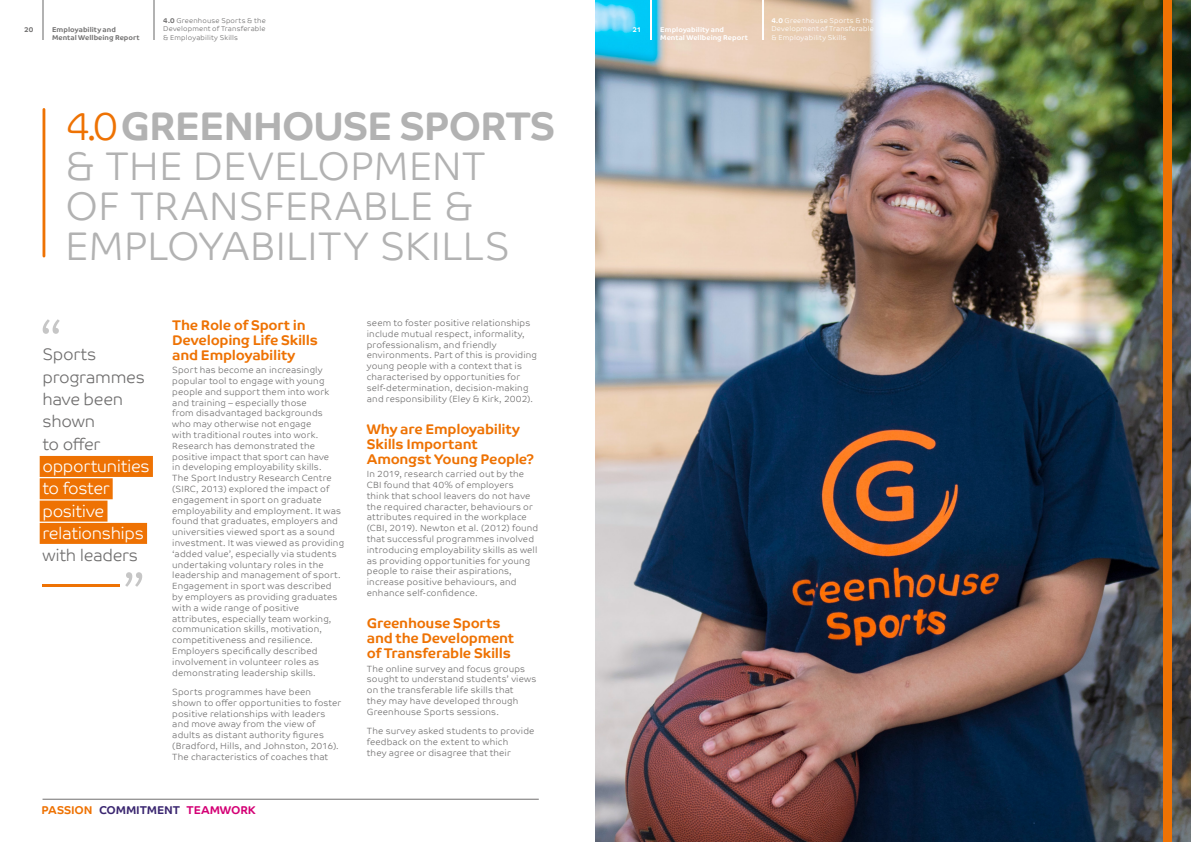
<style>
.page{position:relative;width:1191px;height:842px;background:#fff}
.page>*{position:absolute;margin:0;border:0;box-sizing:border-box;transform-origin:0 0}
.t1{font:300 40px/40px "Co Text";letter-spacing:-.005em;color:#b2b2b2}
.t2{font:300 16.7px/22.3px "Co Text";letter-spacing:-.02em;color:#706f6f}
.t3{font:300 16.7px/22.3px "Co Text";letter-spacing:-.02em;color:#fff}
.t4{font:700 14px/15px "Co Text";letter-spacing:-.02em;color:#ee7203}
.t5{font:700 11.4px "Co Text";letter-spacing:-.015em;color:#3a2670}
.t6{font:300 9px/10.8px "Co Text";letter-spacing:.015em;color:#706f6f}
.t7{font:300 7px/8.4px "Co Text";letter-spacing:.025em;color:#fff;text-align:justify}
.t8{font:300 7px/8.4px "Co Text";letter-spacing:.025em;color:#706f6f;text-align:justify}
.t9{font:700 7px/8px "Co Text";letter-spacing:.005em;color:#fff}
.t10{font:700 7px "Co Text";letter-spacing:.005em;color:#706f6f}
.s1{font-weight:700}
.s2{color:#ee7203}
.s3{color:#d40075}
</style>
<div class="page">
<img style="left:595px;top:0;width:596px;height:842px">
<hr style="left:43px;top:109px;width:2px;height:147px;background:#ee7203">
<div style="left:40px;top:456px;width:113px;height:21px;background:#ee7203"></div>
<div style="left:40px;top:478px;width:73px;height:21px;background:#ee7203"></div>
<div style="left:40px;top:501px;width:67px;height:21px;background:#ee7203"></div>
<div style="left:40px;top:523px;width:107px;height:21px;background:#ee7203"></div>
<svg style="left:43px;top:319px;width:17px;height:15px"></svg>
<svg style="left:125px;top:572px;width:17px;height:15px"></svg>
<hr style="left:43px;top:584px;width:77px;height:3px;background:#ee7203">
<div style="left:1163px;top:0;width:9px;height:842px;background:#ee7203"></div>
<hr style="left:650px;top:0;width:2px;height:40px;background:#fff">
<hr style="left:762px;top:0;width:1px;height:40px;background:#fff">
<hr style="left:43px;top:0;width:1px;height:40px;background:#b2b2b2">
<hr style="left:154px;top:0;width:1px;height:40px;background:#b2b2b2">
<hr style="left:43px;top:799px;width:496px;height:1px;background:#706f6f">
<p class="t10" style="left:24px;top:27px;width:11px">20</p>
<p class="t8" style="left:163px;top:17px;width:104px"><span class="s1">4.0</span> Greenhouse Sports &amp; the Development of Transferable &amp; Employability Skills</p>
<p class="t10" style="left:52px;top:26px;width:65px">Employability and</p>
<p class="t9" style="left:632px;top:26px;width:10px">21</p>
<p class="t10" style="left:52px;top:34px;width:89px">Mental Wellbeing Report</p>
<p class="t9" style="left:660px;top:26px;width:89px">Employability and<br>Mental Wellbeing Report</p>
<p class="t7" style="left:771px;top:17px;width:104px"><span class="s1">4.0</span> Greenhouse Sports &amp; the Development of Transferable &amp; Employability Skills</p>
<h1 class="t1" style="left:65px;top:109px;width:492px"><span class="s2">4.0</span> <span class="s1">GREENHOUSE SPORTS </span>&amp; THE DEVELOPMENT<br>OF TRANSFERABLE &amp;<br>EMPLOYABILITY SKILLS</h1>
<h2 class="t2" style="left:43px;top:345px;width:104px">Sports programmes have been shown<br>to offer</h2>
<h2 class="t3" style="left:43px;top:456px;width:109px">opportunities to foster positive relationships</h2>
<h2 class="t2" style="left:43px;top:545px;width:97px">with leaders</h2>
<h3 class="t4" style="left:172px;top:318px;width:147px">The Role of Sport in<br>Developing Life Skills and Employability</h3>
<p class="t6" style="left:172px;top:365px;width:173px">Sport has become an increasingly popular tool to engage with young people and support them into work and training – especially those<br>from disadvantaged backgrounds<br>who may otherwise not engage<br>with traditional routes into work.<br>Research has demonstrated the positive impact that sport can have<br>in developing employability skills.<br>The Sport Industry Research Centre (SIRC, 2013) explored the impact of engagement in sport on graduate employability and employment. It was found that graduates, employers and universities viewed sport as a sound investment. It was viewed as providing ‘added value’, especially via students undertaking voluntary roles in the leadership and management of sport.<br>Engagement in sport was described by employers as providing graduates with a wide range of positive attributes, especially team working, communication skills, motivation, competitiveness and resilience.<br>Employers specifically described involvement in volunteer roles as demonstrating leadership skills.</p>
<p class="t6" style="left:172px;top:687px;width:170px">Sports programmes have been shown to offer opportunities to foster positive relationships with leaders and move away from the view of adults as distant authority figures (Bradford, Hills, and Johnston, 2016).<br>The characteristics of coaches that</p>
<p class="t5" style="left:42px;top:803px;width:216px"><span class="s2">PASSION</span> COMMITMENT <span class="s3">TEAMWORK</span></p>
<p class="t6" style="left:367px;top:318px;width:172px">seem to foster positive relationships include mutual respect, informality, professionalism, and friendly environments. Part of this is providing young people with a context that is characterised by opportunities for self-determination, decision-making and responsibility (Eley &amp; Kirk, 2002).</p>
<h3 class="t4" style="left:367px;top:422px;width:169px">Why are Employability<br>Skills Important<br>Amongst Young People?</h3>
<p class="t6" style="left:367px;top:469px;width:173px">In 2019, research carried out by the CBI found that 40% of employers think that school leavers do not have the required character, behaviours or attributes required in the workplace (CBI, 2019). Newton et al. (2012) found that successful programmes involved introducing employability skills as well as providing opportunities for young people to raise their aspirations, increase positive behaviours, and enhance self-confidence.</p>
<h3 class="t4" style="left:367px;top:617px;width:149px">Greenhouse Sports and the Development of Transferable Skills</h3>
<p class="t6" style="left:367px;top:664px;width:171px">The online survey and focus groups sought to understand students’ views on the transferable life skills that<br>they may have developed through Greenhouse Sports sessions.</p>
<p class="t6" style="left:367px;top:726px;width:169px">The survey asked students to provide feedback on the extent to which<br>they agree or disagree that their</p>
</div>
